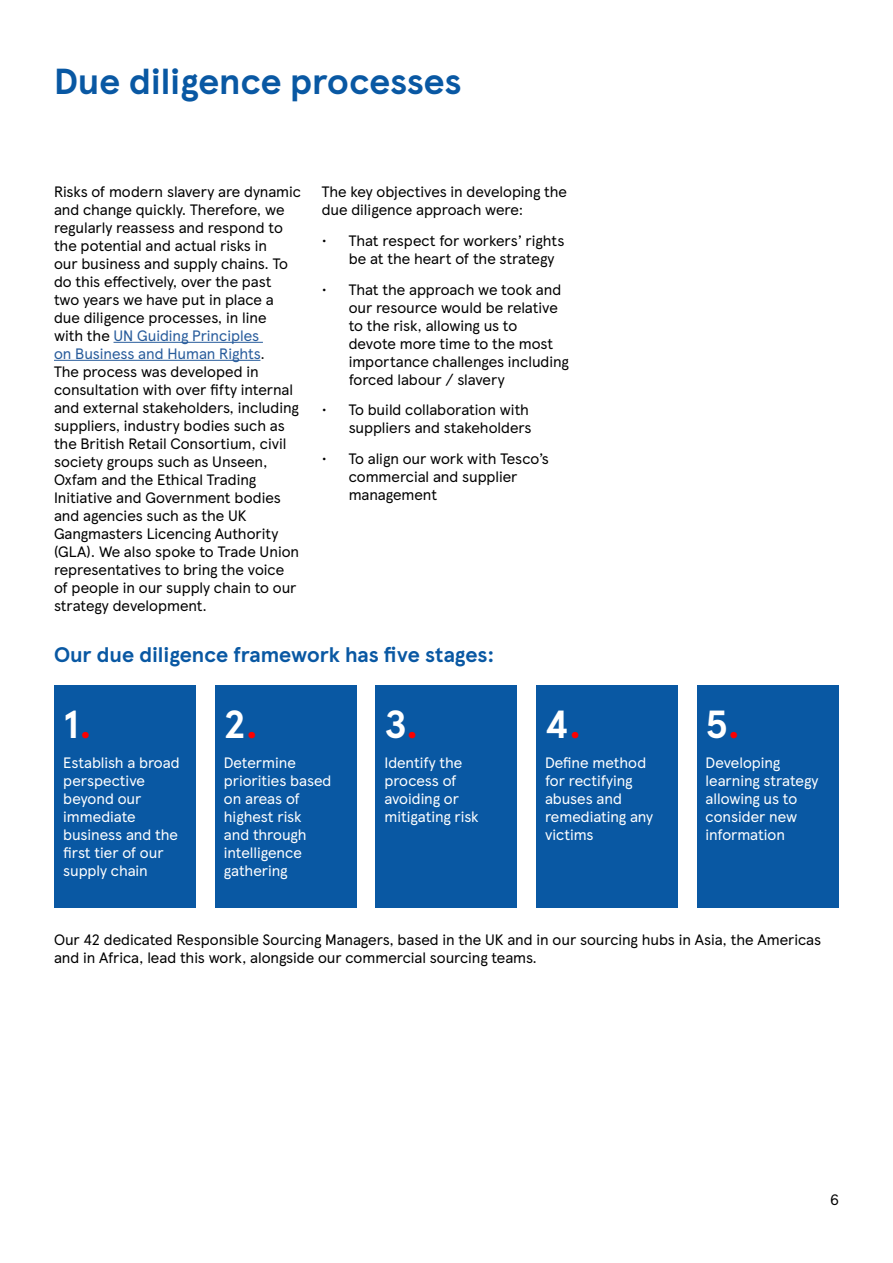
<style>
.page{position:relative;width:893px;height:1263px;background:#fff}
.page>*{position:absolute;margin:0;border:0;box-sizing:border-box;transform-origin:0 0}
.t1{font:700 39px "TESCO Modern";color:#fff}
.t2{font:700 36px "TESCO Modern";color:#0958a3}
.t3{font:700 21px "TESCO Modern";color:#0958a3}
.t4{font:15px/18px "TESCO Modern";color:#000}
.t5{font:15px/18px "TESCO Modern";color:#fff}
.s1{color:#275b9b}
.s2{color:#fc0001}
</style>
<div class="page">
<hr style="left:114px;top:342px;width:149px;height:1px;background:#275b9b">
<hr style="left:54px;top:360px;width:206px;height:1px;background:#275b9b">
<div style="left:55px;top:686px;width:141px;height:222px;background:#0958a3"></div>
<div style="left:215px;top:686px;width:141px;height:222px;background:#0958a3"></div>
<div style="left:376px;top:686px;width:141px;height:222px;background:#0958a3"></div>
<div style="left:536px;top:686px;width:142px;height:222px;background:#0958a3"></div>
<div style="left:697px;top:686px;width:141px;height:222px;background:#0958a3"></div>
<h2 class="t2" style="left:54px;top:54px;width:409px">Due diligence processes</h2>
<p class="t4" style="left:54px;top:182px;width:249px">Risks of modern slavery are dynamic and change quickly. Therefore, we regularly reassess and respond to the potential and actual risks in<br>our business and supply chains. To do this effectively, over the past<br>two years we have put in place a due diligence processes, in line<br>with the <span class="s1">UN Guiding Principles<br>on Business and Human Rights</span>.<br>The process was developed in consultation with over fifty internal and external stakeholders, including suppliers, industry bodies such as the British Retail Consortium, civil society groups such as Unseen,<br>Oxfam and the Ethical Trading<br>Initiative and Government bodies and agencies such as the UK<br>Gangmasters Licencing Authority (GLA). We also spoke to Trade Union representatives to bring the voice of people in our supply chain to our strategy development.</p>
<p class="t4" style="left:322px;top:182px;width:247px">The key objectives in developing the due diligence approach were:</p>
<p class="t4" style="left:349px;top:231px;width:217px;text-indent:-27px">• That respect for workers’ rights be at the heart of the strategy</p>
<p class="t4" style="left:349px;top:279px;width:222px;text-indent:-27px">• That the approach we took and our resource would be relative to the risk, allowing us to<br>devote more time to the most importance challenges including forced labour / slavery</p>
<p class="t4" style="left:322px;top:400px;width:211px;text-align:right">• To build collaboration with suppliers and stakeholders</p>
<p class="t4" style="left:349px;top:449px;width:202px;text-indent:-27px">• To align our work with Tesco’s commercial and supplier management</p>
<h3 class="t3" style="left:54px;top:639px;width:442px">Our due diligence framework has five stages:</h3>
<h1 class="t1" style="left:63px;top:694px;width:30px">1<span class="s2">.</span></h1>
<p class="t5" style="left:63px;top:753px;width:118px">Establish a broad perspective beyond our immediate business and the first tier of our supply chain</p>
<h1 class="t1" style="left:224px;top:694px;width:36px">2<span class="s2">.</span></h1>
<p class="t5" style="left:224px;top:753px;width:109px">Determine priorities based on areas of highest risk<br>and through intelligence gathering</p>
<h1 class="t1" style="left:384px;top:694px;width:36px">3<span class="s2">.</span></h1>
<p class="t5" style="left:384px;top:753px;width:96px">Identify the process of avoiding or mitigating risk</p>
<h1 class="t1" style="left:545px;top:694px;width:38px">4<span class="s2">.</span></h1>
<p class="t5" style="left:545px;top:753px;width:110px">Define method for rectifying abuses and remediating any victims</p>
<h1 class="t1" style="left:706px;top:694px;width:36px">5<span class="s2">.</span></h1>
<p class="t5" style="left:706px;top:753px;width:114px">Developing learning strategy allowing us to consider new information</p>
<p class="t4" style="left:54px;top:930px;width:769px">Our 42 dedicated Responsible Sourcing Managers, based in the UK and in our sourcing hubs in Asia, the Americas and in Africa, lead this work, alongside our commercial sourcing teams.</p>
<p class="t4" style="left:830px;top:1190px;width:10px">6</p>
</div>
